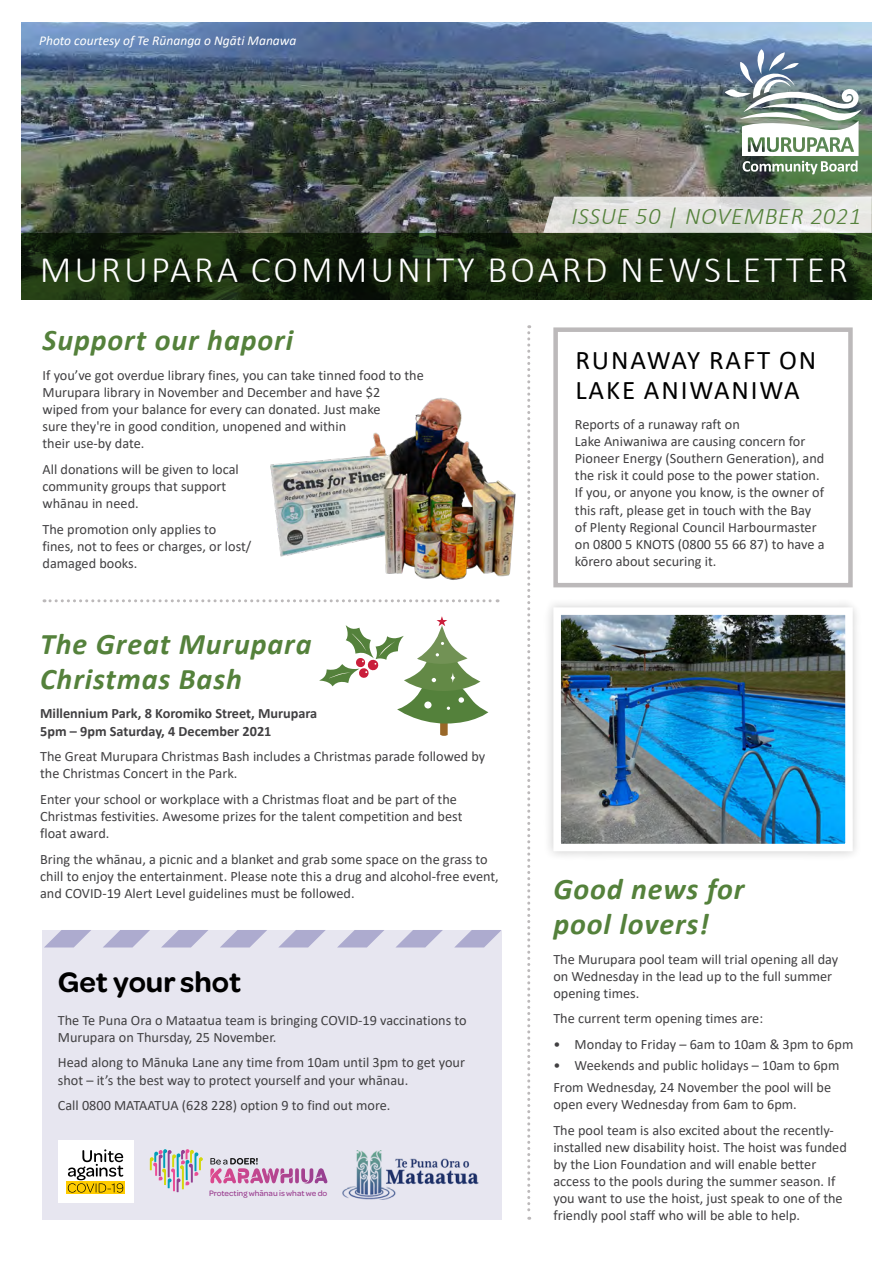
<style>
.page{position:relative;width:893px;height:1263px;background:#fff}
.page>*{position:absolute;margin:0;border:0;box-sizing:border-box;transform-origin:0 0}
.t1{font:300 37.5px "Calibri";letter-spacing:.08em;color:#fff}
.t2{font:italic 700 30px/34.5px "Calibri";letter-spacing:.03em;color:#54813b}
.t3{font:600 30px "Omnes";color:#000}
.t4{font:27px/30px "Calibri";letter-spacing:.07em;color:#000}
.t5{font:italic 300 24px "Calibri";letter-spacing:.03em;color:#54813b}
.Body_Style{font:14.25px/17.1px "Calibri";color:#414042}
.Body_Style-2{font:700 14.25px "Calibri";color:#414042}
.t6{font:italic 13.5px "Calibri";color:#fff}
.Body_Style-3{font:500 8.4px "Omnes";color:#9b4191}
</style>
<div class="page">
<img style="left:21px;top:22px;width:851px;height:211px">
<svg style="left:21px;top:233px;width:851px;height:67px;background:#17280e"></svg>
<img style="left:725px;top:49px;width:137px;height:125px">
<div style="left:43px;top:930px;width:459px;height:290px;background:#e7e6f0"></div>
<div style="left:553px;top:327px;width:300px;height:260px;border:4px solid #bcb9ba"></div>
<div style="left:543px;top:597px;width:320px;height:265px;background:#000;opacity:.2"></div>
<img style="left:562px;top:616px;width:282px;height:226px">
<div style="left:553px;top:607px;width:300px;height:244px;border:8px solid #fff"></div>
<svg style="left:527px;top:325px;width:3px;height:895px"></svg>
<img style="left:270px;top:391px;width:301px;height:201px">
<svg style="left:44px;top:930px;width:457px;height:17px"></svg>
<svg style="left:150px;top:1149px;width:53px;height:43px"></svg>
<svg style="left:210px;top:1158px;width:112px;height:25px"></svg>
<div style="left:58px;top:1140px;width:75px;height:63px;background:#fff"></div>
<svg style="left:66px;top:1181px;width:59px;height:13px"></svg>
<svg style="left:68px;top:1149px;width:55px;height:43px"></svg>
<img style="left:342px;top:1151px;width:136px;height:48px">
<svg style="left:44px;top:599px;width:456px;height:137px"></svg>
<svg style="left:543px;top:197px;width:329px;height:36px;background:#dfe0dc"></svg>
<p class="t6" style="left:39px;top:31px;width:259px">Photo courtesy of Te Rūnanga o Ngāti Manawa</p>
<h1 class="t5" style="left:572px;top:201px;width:291px">ISSUE 50 | NOVEMBER 2021</h1>
<h1 class="t1" style="left:40px;top:246px;width:810px">MURUPARA COMMUNITY BOARD NEWSLETTER</h1>
<h1 class="t2" style="left:43px;top:322px;width:252px">Support our hapori</h1>
<p class="Body_Style" style="left:43px;top:366px;width:383px">If you’ve got overdue library fines, you can take tinned food to the Murupara library in November and December and have $2<br>wiped from your balance for every can donated. Just make<br>sure they're in good condition, unopened and within<br>their use-by date.</p>
<p class="Body_Style" style="left:43px;top:460px;width:198px">All donations will be given to local community groups that support whānau in need.</p>
<p class="Body_Style" style="left:43px;top:520px;width:210px">The promotion only applies to<br>fines, not to fees or charges, or lost/ damaged books.</p>
<h1 class="t2" style="left:40px;top:626px;width:273px">The Great Murupara<br>Christmas Bash</h1>
<p class="Body_Style-2" style="left:40px;top:704px;width:279px">Millennium Park, 8 Koromiko Street, Murupara</p>
<p class="Body_Style-2" style="left:40px;top:721px;width:233px">5pm – 9pm Saturday, 4 December 2021</p>
<p class="Body_Style" style="left:40px;top:747px;width:447px">The Great Murupara Christmas Bash includes a Christmas parade followed by the Christmas Concert in the Park.</p>
<p class="Body_Style" style="left:40px;top:790px;width:424px">Enter your school or workplace with a Christmas float and be part of the<br>Christmas festivities. Awesome prizes for the talent competition and best float award.</p>
<p class="Body_Style" style="left:40px;top:850px;width:460px">Bring the whānau, a picnic and a blanket and grab some space on the grass to chill to enjoy the entertainment. Please note this a drug and alcohol-free event, and COVID-19 Alert Level guidelines must be followed.</p>
<h1 class="t3" style="left:58px;top:961px;width:185px">Get your shot</h1>
<p class="Body_Style" style="left:58px;top:1011px;width:410px">The Te Puna Ora o Mataatua team is bringing COVID-19 vaccinations to<br>Murupara on Thursday, 25 November.</p>
<p class="Body_Style" style="left:58px;top:1054px;width:409px">Head along to Mānuka Lane any time from 10am until 3pm to get your shot – it’s the best way to protect yourself and your whānau.</p>
<p class="Body_Style" style="left:58px;top:1096px;width:334px">Call 0800 MATAATUA (628 228) option 9 to find out more.</p>
<p class="Body_Style-3" style="left:209px;top:1188px;width:120px">Protecting whānau is what we do</p>
<h1 class="t4" style="left:575px;top:345px;width:242px">RUNAWAY RAFT ON<br>LAKE ANIWANIWA</h1>
<p class="Body_Style" style="left:575px;top:415px;width:251px">Reports of a runaway raft on<br>Lake Aniwaniwa are causing concern for Pioneer Energy (Southern Generation), and the risk it could pose to the power station.<br>If you, or anyone you know, is the owner of this raft, please get in touch with the Bay of Plenty Regional Council Harbourmaster on 0800 5 KNOTS (0800 55 66 87) to have a kōrero about securing it.</p>
<h1 class="t2" style="left:553px;top:871px;width:193px">Good news for pool lovers!</h1>
<p class="Body_Style" style="left:553px;top:950px;width:286px">The Murupara pool team will trial opening all day on Wednesday in the lead up to the full summer opening times.</p>
<p class="Body_Style" style="left:553px;top:1010px;width:211px">The current term opening times are:</p>
<p class="Body_Style" style="left:553px;top:1035px;width:301px">• Monday to Friday – 6am to 10am &amp; 3pm to 6pm</p>
<p class="Body_Style" style="left:553px;top:1057px;width:288px">• Weekends and public holidays – 10am to 6pm</p>
<p class="Body_Style" style="left:553px;top:1078px;width:279px">From Wednesday, 24 November the pool will be open every Wednesday from 6am to 6pm.</p>
<p class="Body_Style" style="left:553px;top:1121px;width:295px">The pool team is also excited about the recently&shy;installed new disability hoist. The hoist was funded by the Lion Foundation and will enable better access to the pools during the summer season. If you want to use the hoist, just speak to one of the friendly pool staff who will be able to help.</p>
</div>
